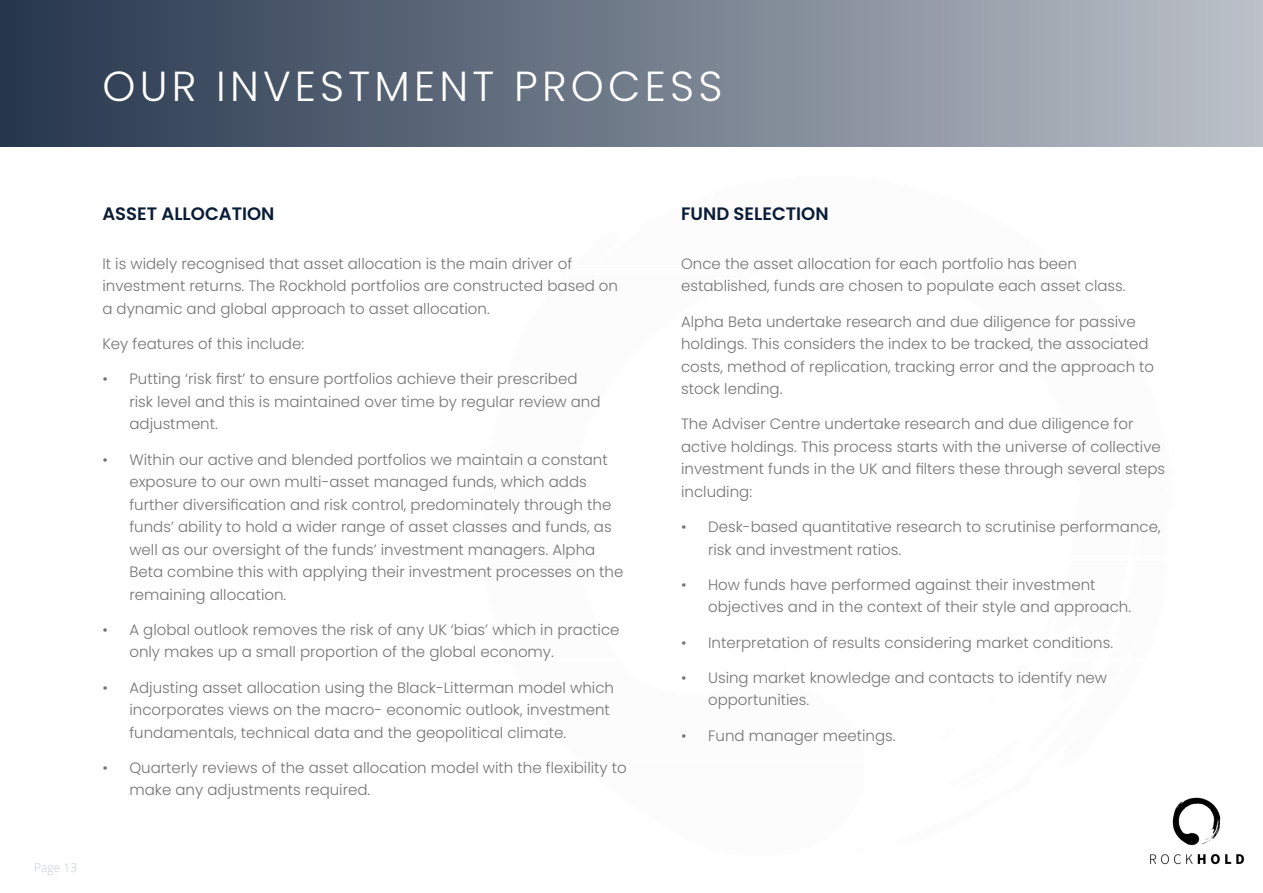
<style>
.page{position:relative;width:1263px;height:893px;background:#fff}
.page>*{position:absolute;margin:0;border:0;box-sizing:border-box;transform-origin:0 0}
.t1{font:300 42px "Poppins";letter-spacing:.1em;color:#fff}
.Body_Text{font:600 18px "Poppins";color:#0a1c36}
.Body_Text-2{font:300 15px/22.5px "Poppins";color:#747475}
.t2{font:300 12px "Open Sans";color:#c0cada}
</style>
<div class="page">
<div style="left:0;top:0;width:1263px;height:147px;background:linear-gradient(to right,#27364d,#bdc2c9)"></div>
<img style="left:1150px;top:797px;width:95px;height:68px">
<p class="t1" style="left:102px;top:62px;width:621px">OUR INVESTMENT PROCESS</p>
<p class="t2" style="left:34px;top:860px;width:45px">Page 13</p>
<p class="Body_Text" style="left:102px;top:203px;width:174px">ASSET ALLOCATION</p>
<p class="Body_Text-2" style="left:102px;top:252px;width:517px">It is widely recognised that asset allocation is the main driver of investment returns. The Rockhold portfolios are constructed based on a dynamic and global approach to asset allocation.</p>
<p class="Body_Text-2" style="left:102px;top:333px;width:203px">Key features of this include:</p>
<p class="Body_Text-2" style="left:129px;top:368px;width:473px;text-indent:-27px">• Putting ‘risk first’ to ensure portfolios achieve their prescribed risk level and this is maintained over time by regular review and adjustment.</p>
<p class="Body_Text-2" style="left:129px;top:448px;width:495px;text-indent:-27px">• Within our active and blended portfolios we maintain a constant exposure to our own multi-asset managed funds, which adds further diversification and risk control, predominately through the funds’ ability to hold a wider range of asset classes and funds, as well as our oversight of the funds’ investment managers. Alpha Beta combine this with applying their investment processes on the remaining allocation.</p>
<p class="Body_Text-2" style="left:129px;top:618px;width:492px;text-indent:-27px">• A global outlook removes the risk of any UK ‘bias’ which in practice only makes up a small proportion of the global economy.</p>
<p class="Body_Text-2" style="left:129px;top:676px;width:486px;text-indent:-27px">• Adjusting asset allocation using the Black-Litterman model which incorporates views on the macro- economic outlook, investment fundamentals, technical data and the geopolitical climate.</p>
<p class="Body_Text-2" style="left:129px;top:756px;width:499px;text-indent:-27px">• Quarterly reviews of the asset allocation model with the flexibility to make any adjustments required.</p>
<p class="Body_Text" style="left:681px;top:203px;width:149px">FUND SELECTION</p>
<p class="Body_Text-2" style="left:681px;top:252px;width:446px">Once the asset allocation for each portfolio has been established, funds are chosen to populate each asset class.</p>
<p class="Body_Text-2" style="left:681px;top:310px;width:475px">Alpha Beta undertake research and due diligence for passive holdings. This considers the index to be tracked, the associated costs, method of replication, tracking error and the approach to stock lending.</p>
<p class="Body_Text-2" style="left:681px;top:413px;width:486px">The Adviser Centre undertake research and due diligence for active holdings. This process starts with the universe of collective investment funds in the UK and filters these through several steps including:</p>
<p class="Body_Text-2" style="left:708px;top:516px;width:454px;text-indent:-27px">• Desk-based quantitative research to scrutinise performance, risk and investment ratios.</p>
<p class="Body_Text-2" style="left:708px;top:573px;width:424px;text-indent:-27px">• How funds have performed against their investment objectives and in the context of their style and approach.</p>
<p class="Body_Text-2" style="left:681px;top:631px;width:433px">• Interpretation of results considering market conditions.</p>
<p class="Body_Text-2" style="left:708px;top:666px;width:400px;text-indent:-27px">• Using market knowledge and contacts to identify new opportunities.</p>
<p class="Body_Text-2" style="left:681px;top:724px;width:216px">• Fund manager meetings.</p>
</div>
